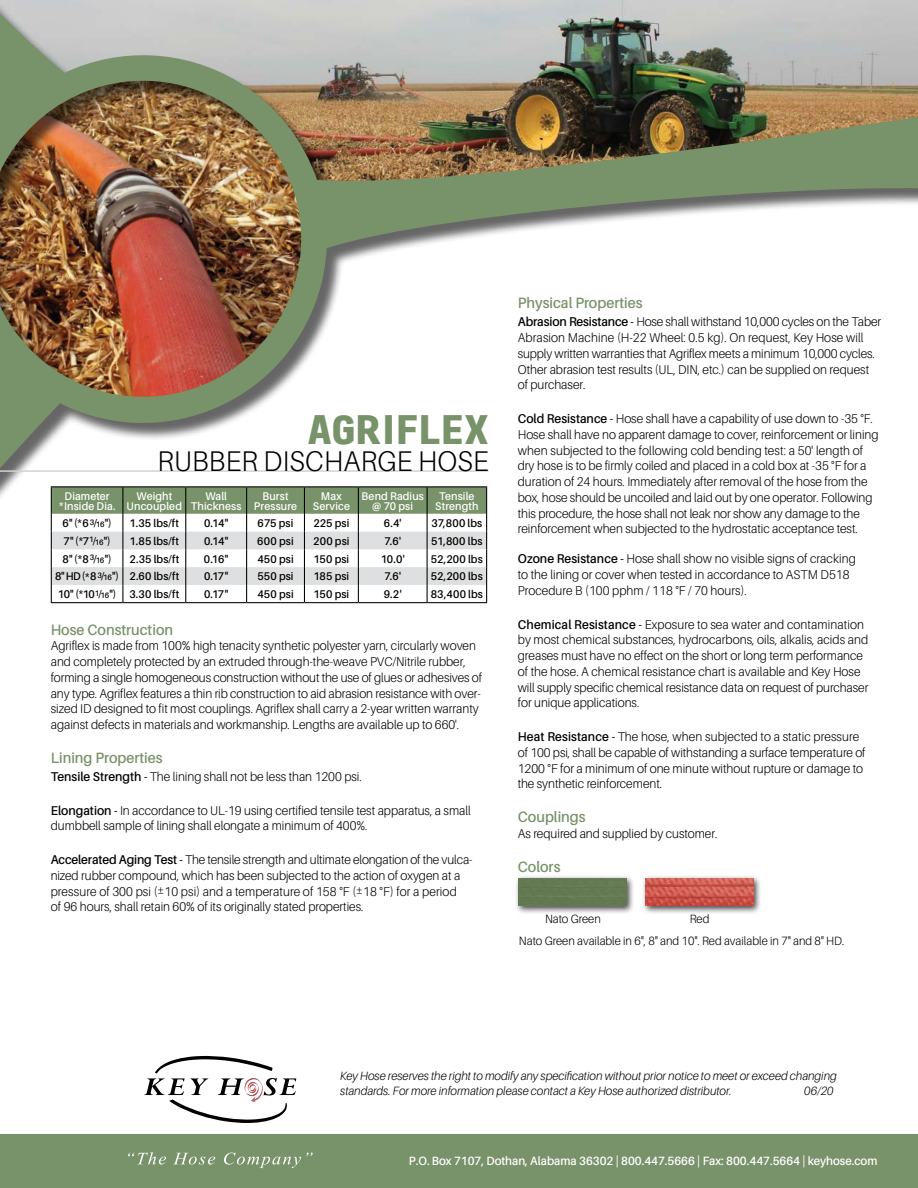
<style>
.page{position:relative;width:918px;height:1188px;background:#fff}
.page>*{position:absolute;margin:0;border:0;box-sizing:border-box;transform-origin:0 0}
.t1{font:700 42px "Freeroad";color:#789269;scale:1.1 1}
.t2{font:300 28.5px "Aileron";letter-spacing:.01em;color:#000;scale:.95 1}
.t3{font:600 15px "Aileron";color:#789269;scale:.95 1}
.t4{font:300 12.75px/15.8px "Aileron";color:#000;scale:.95 1}
.t5{font:italic 300 12px/15px "Aileron";color:#000;scale:.95 1}
.t6{font:600 12px "Aileron";color:#fff;scale:.95 1}
.t7{font:300 12px "Aileron";color:#000;scale:.95 1}
.t8{font:600 11.1px "Aileron";letter-spacing:.015em;color:#000;scale:.95 1}
.t9{font:600 11.1px/9.9px "Aileron";letter-spacing:.01em;color:#fff;text-align:center;scale:.95 1}
.s1{font-size:7.8px}
.s2{font-weight:600}
</style>
<div class="page">
<div style="left:0;top:1134px;width:918px;height:54px;background:#789269"></div>
<img style="left:0;top:0;width:918px;height:604px">
<hr style="left:0;top:470px;width:488px;height:2px;background:#d1d3d4">
<svg style="left:144px;top:1056px;width:152px;height:67px"></svg>
<svg style="left:128px;top:1152px;width:38px;height:13px"></svg>
<svg style="left:173px;top:1153px;width:42px;height:12px"></svg>
<svg style="left:224px;top:1153px;width:89px;height:15px"></svg>
<div style="left:642px;top:875px;width:120px;height:39px;background:#000;opacity:.75"></div>
<img style="left:646px;top:879px;width:108px;height:27px">
<div style="left:515px;top:875px;width:120px;height:39px;background:#000;opacity:.75"></div>
<div style="left:519px;top:879px;width:108px;height:27px;background:#647952"></div>
<hr style="left:51px;top:486px;width:72px;height:1px;background:#000">
<hr style="left:123px;top:486px;width:63px;height:1px;background:#000">
<hr style="left:186px;top:486px;width:61px;height:1px;background:#000">
<hr style="left:247px;top:486px;width:57px;height:1px;background:#000">
<hr style="left:304px;top:486px;width:54px;height:1px;background:#000">
<hr style="left:358px;top:486px;width:69px;height:1px;background:#000">
<hr style="left:427px;top:486px;width:60px;height:1px;background:#000">
<svg style="left:51px;top:487px;width:436px;height:115px"></svg>
<hr style="left:51px;top:602px;width:72px;height:1px;background:#000">
<hr style="left:123px;top:602px;width:63px;height:1px;background:#000">
<hr style="left:186px;top:602px;width:61px;height:1px;background:#000">
<hr style="left:247px;top:602px;width:57px;height:1px;background:#000">
<hr style="left:304px;top:602px;width:54px;height:1px;background:#000">
<hr style="left:358px;top:602px;width:69px;height:1px;background:#000">
<hr style="left:427px;top:602px;width:60px;height:1px;background:#000">
<h1 class="t1" style="left:309px;top:405px;width:166px">AGRIFLEX</h1>
<h2 class="t2" style="left:158px;top:445px;width:350px">RUBBER DISCHARGE HOSE</h2>
<p class="t9" style="left:59px;top:491px;width:62px">Diameter <sup>*</sup>Inside Dia.</p>
<p class="t9" style="left:127px;top:491px;width:60px">Weight<br>Uncoupled</p>
<p class="t9" style="left:191px;top:491px;width:55px">Wall<br>Thickness</p>
<p class="t9" style="left:254px;top:491px;width:47px">Burst<br>Pressure</p>
<p class="t9" style="left:313px;top:491px;width:41px">Max<br>Service</p>
<p class="t9" style="left:362px;top:491px;width:67px">Bend Radius @ 70 psi</p>
<p class="t9" style="left:435px;top:491px;width:47px">Tensile<br>Strength</p>
<p class="t8" style="left:62px;top:517px;width:53px">6" (<sup>*</sup>6<sup>3</sup>/<span class="s1">16</span>")</p>
<p class="t8" style="left:130px;top:517px;width:54px">1.35 lbs/ft</p>
<p class="t8" style="left:204px;top:517px;width:27px">0.14"</p>
<p class="t8" style="left:258px;top:517px;width:39px">675 psi</p>
<p class="t8" style="left:313px;top:517px;width:39px">225 psi</p>
<p class="t8" style="left:384px;top:517px;width:20px">6.4'</p>
<p class="t8" style="left:431px;top:517px;width:55px">37,800 lbs</p>
<p class="t8" style="left:63px;top:535px;width:51px">7" (<sup>*</sup>7<sup>1</sup>/<span class="s1">16</span>")</p>
<p class="t8" style="left:130px;top:535px;width:54px">1.85 lbs/ft</p>
<p class="t8" style="left:204px;top:535px;width:27px">0.14"</p>
<p class="t8" style="left:257px;top:535px;width:40px">600 psi</p>
<p class="t8" style="left:313px;top:535px;width:40px">200 psi</p>
<p class="t8" style="left:384px;top:535px;width:19px">7.6'</p>
<p class="t8" style="left:431px;top:535px;width:56px">51,800 lbs</p>
<p class="t8" style="left:63px;top:553px;width:53px">8" (<sup>*</sup>8 <sup>3</sup>/<span class="s1">16</span>")</p>
<p class="t8" style="left:129px;top:553px;width:54px">2.35 lbs/ft</p>
<p class="t8" style="left:204px;top:553px;width:27px">0.16"</p>
<p class="t8" style="left:257px;top:553px;width:40px">450 psi</p>
<p class="t8" style="left:314px;top:553px;width:39px">150 psi</p>
<p class="t8" style="left:381px;top:553px;width:27px">10.0'</p>
<p class="t8" style="left:431px;top:553px;width:56px">52,200 lbs</p>
<p class="t8" style="left:55px;top:570px;width:132px">8" HD (<sup>*</sup>8<sup>3</sup>/<span class="s1">16</span>") 2.60 lbs/ft</p>
<p class="t8" style="left:204px;top:570px;width:27px">0.17"</p>
<p class="t8" style="left:257px;top:570px;width:40px">550 psi</p>
<p class="t8" style="left:314px;top:570px;width:39px">185 psi</p>
<p class="t8" style="left:384px;top:570px;width:19px">7.6'</p>
<p class="t8" style="left:431px;top:570px;width:56px">52,200 lbs</p>
<p class="t8" style="left:58px;top:588px;width:129px">10" (<sup>*</sup>10<sup>1</sup>/<span class="s1">16</span>") 3.30 lbs/ft</p>
<p class="t8" style="left:204px;top:588px;width:27px">0.17"</p>
<p class="t8" style="left:257px;top:588px;width:40px">450 psi</p>
<p class="t8" style="left:314px;top:588px;width:39px">150 psi</p>
<p class="t8" style="left:384px;top:588px;width:20px">9.2'</p>
<p class="t8" style="left:431px;top:588px;width:56px">83,400 lbs</p>
<p class="t3" style="left:51px;top:621px;width:130px">Hose Construction</p>
<p class="t4" style="left:51px;top:638px;width:456px">Agriflex is made from 100% high tenacity synthetic polyester yarn, circularly woven and completely protected by an extruded through-the-weave PVC/Nitrile rubber, forming a single homogeneous construction without the use of glues or adhesives of any type. Agriflex features a thin rib construction to aid abrasion resistance with over&shy;sized ID designed to fit most couplings. Agriflex shall carry a 2-year written warranty against defects in materials and workmanship. Lengths are available up to 660'.</p>
<p class="t3" style="left:51px;top:749px;width:119px">Lining Properties</p>
<p class="t4" style="left:51px;top:769px;width:329px"><span class="s2">Tensile Strength -</span> The lining shall not be less than 1200 psi.</p>
<p class="t4" style="left:51px;top:803px;width:444px"><span class="s2">Elongation -</span> In accordance to UL-19 using certified tensile test apparatus, a small dumbbell sample of lining shall elongate a minimum of 400%.</p>
<p class="t4" style="left:51px;top:852px;width:445px"><span class="s2">Accelerated Aging Test -</span> The tensile strength and ultimate elongation of the vulca&shy;nized rubber compound, which has been subjected to the action of oxygen at a pressure of 300 psi (±10 psi) and a temperature of 158 °F (±18 °F) for a period<br>of 96 hours, shall retain 60% of its originally stated properties.</p>
<p class="t3" style="left:518px;top:295px;width:133px">Physical Properties</p>
<p class="t4" style="left:518px;top:314px;width:384px"><span class="s2">Abrasion Resistance -</span> Hose shall withstand 10,000 cycles on the Taber Abrasion Machine (H-22 Wheel: 0.5 kg). On request, Key Hose will supply written warranties that Agriflex meets a minimum 10,000 cycles.<br>Other abrasion test results (UL, DIN, etc.) can be supplied on request of purchaser.</p>
<p class="t4" style="left:518px;top:411px;width:381px"><span class="s2">Cold Resistance -</span> Hose shall have a capability of use down to -35 °F.<br>Hose shall have no apparent damage to cover, reinforcement or lining when subjected to the following cold bending test: a 50' length of dry hose is to be firmly coiled and placed in a cold box at -35 °F for a duration of 24 hours. Immediately after removal of the hose from the box, hose should be uncoiled and laid out by one operator. Following this procedure, the hose shall not leak nor show any damage to the reinforcement when subjected to the hydrostatic acceptance test.</p>
<p class="t4" style="left:518px;top:551px;width:357px"><span class="s2">Ozone Resistance -</span> Hose shall show no visible signs of cracking to the lining or cover when tested in accordance to ASTM D518<br>Procedure B (100 pphm / 118 °F / 70 hours).</p>
<p class="t4" style="left:518px;top:616px;width:370px"><span class="s2">Chemical Resistance -</span> Exposure to sea water and contamination by most chemical substances, hydrocarbons, oils, alkalis, acids and greases must have no effect on the short or long term performance of the hose. A chemical resistance chart is available and Key Hose will supply specific chemical resistance data on request of purchaser for unique applications.</p>
<p class="t4" style="left:518px;top:729px;width:368px"><span class="s2">Heat Resistance -</span> The hose, when subjected to a static pressure of 100 psi, shall be capable of withstanding a surface temperature of 1200 °F for a minimum of one minute without rupture or damage to the synthetic reinforcement.</p>
<p class="t3" style="left:518px;top:809px;width:73px">Couplings</p>
<p class="t4" style="left:518px;top:826px;width:212px">As required and supplied by customer.</p>
<p class="t3" style="left:518px;top:858px;width:46px">Colors</p>
<p class="t7" style="left:545px;top:912px;width:60px">Nato Green</p>
<p class="t7" style="left:690px;top:912px;width:22px">Red</p>
<p class="t7" style="left:519px;top:934px;width:344px">Nato Green available in 6", 8" and 10". Red available in 7" and 8" HD.</p>
<p class="t5" style="left:340px;top:1069px;width:524px">Key Hose reserves the right to modify any specification without prior notice to meet or exceed changing standards. For more information please contact a Key Hose authorized distributor.</p>
<p class="t5" style="left:804px;top:1084px;width:33px">06/20</p>
<p class="t6" style="left:409px;top:1154px;width:495px">P.O. Box 7107, Dothan, Alabama 36302 | 800.447.5666 | Fax: 800.447.5664 | keyhose.com</p>
</div>
